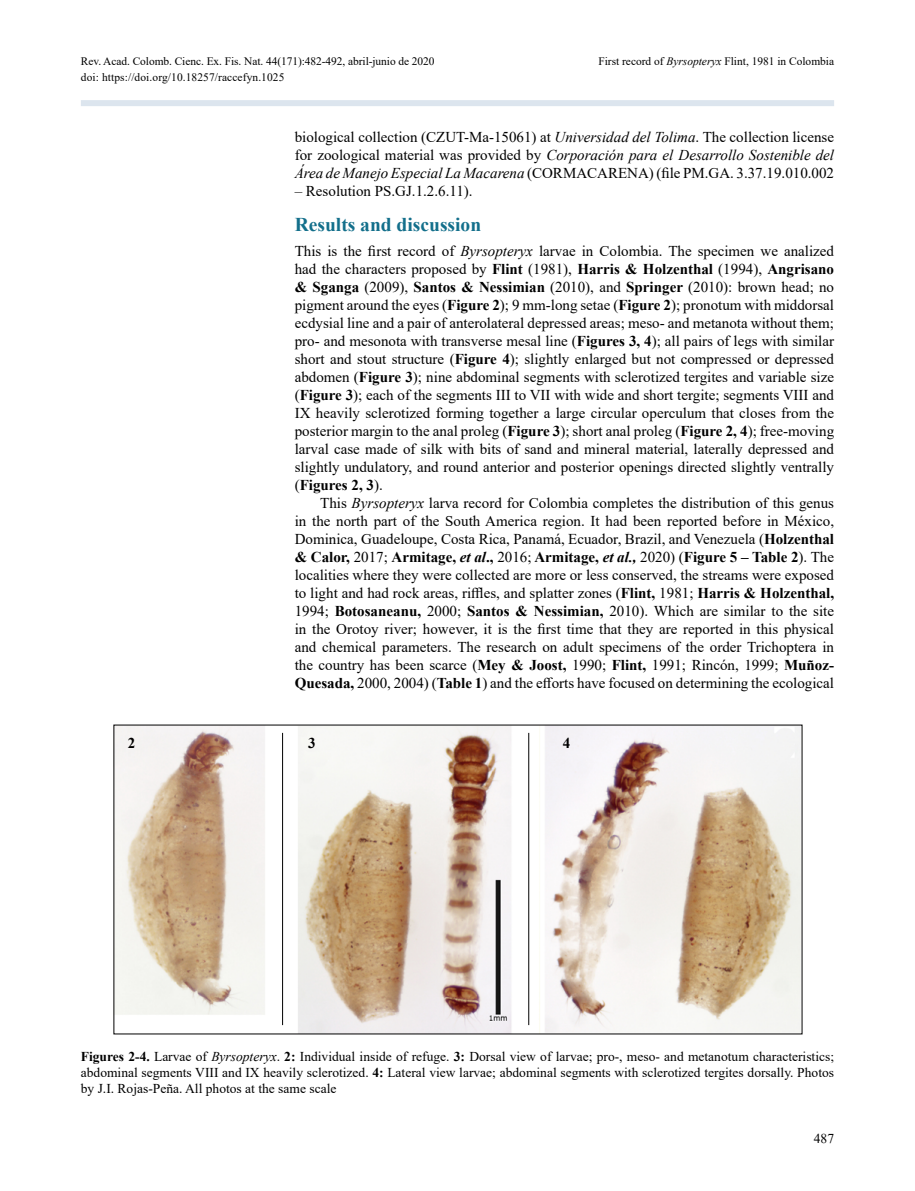
<style>
.page{position:relative;width:915px;height:1191px;background:#fff}
.page>*{position:absolute;margin:0;border:0;box-sizing:border-box;transform-origin:0 0}
.t1{font:700 19.5px "Times New Roman";color:#136f8b}
.t2{font:15px/18px "Times New Roman";color:#000;text-align:justify}
.t3{font:700 15px "Times New Roman";color:#000}
.t4{font:13.5px/16.2px "Times New Roman";color:#000;text-align:justify}
.t5{font:11.4px "Times New Roman";color:#000}
.s1{font-style:italic}
.s2{font-weight:700}
.s3{font-weight:700;font-style:italic}
</style>
<div class="page">
<div style="left:81px;top:100px;width:752px;height:6px;background:#dce5ee"></div>
<img style="left:115px;top:726px;width:685px;height:306px">
<hr style="left:282px;top:733px;width:1px;height:292px;background:#000">
<hr style="left:528px;top:733px;width:1px;height:292px;background:#000">
<p class="t5" style="left:81px;top:53px;width:355px">Rev. Acad. Colomb. Cienc. Ex. Fis. Nat. 44(171):482-492, abril-junio de 2020</p>
<p class="t5" style="left:81px;top:69px;width:205px">doi: https://doi.org/10.18257/raccefyn.1025</p>
<p class="t5" style="left:598px;top:53px;width:237px">First record of <span class="s1">Byrsopteryx</span> Flint, 1981 in Colombia</p>
<p class="t2" style="left:294px;top:128px;width:540px">biological collection (CZUT-Ma-15061) at <span class="s1">Universidad del Tolima</span>. The collection license for zoological material was provided by <span class="s1">Corporación para el Desarrollo Sostenible del Área de Manejo Especial La Macarena</span> (CORMACARENA) (file PM.GA. 3.37.19.010.002</p>
<p class="t2" style="left:294px;top:182px;width:179px">– Resolution PS.GJ.1.2.6.11).</p>
<h1 class="t1" style="left:294px;top:211px;width:188px">Results and discussion</h1>
<p class="t2" style="left:294px;top:241px;width:540px">This is the first record of <span class="s1">Byrsopteryx</span> larvae in Colombia. The specimen we analized had the characters proposed by <span class="s2">Flint</span> (1981), <span class="s2">Harris &amp; Holzenthal</span> (1994), <span class="s2">Angrisano &amp; Sganga</span> (2009), <span class="s2">Santos &amp; Nessimian</span> (2010), and <span class="s2">Springer</span> (2010): brown head; no pigment around the eyes (<span class="s2">Figure 2</span>); 9 mm-long setae (<span class="s2">Figure 2</span>); pronotum with middorsal ecdysial line and a pair of anterolateral depressed areas; meso- and metanota without them; pro- and mesonota with transverse mesal line (<span class="s2">Figures 3, 4</span>); all pairs of legs with similar short and stout structure (<span class="s2">Figure 4</span>); slightly enlarged but not compressed or depressed abdomen (<span class="s2">Figure 3</span>); nine abdominal segments with sclerotized tergites and variable size (<span class="s2">Figure 3</span>); each of the segments III to VII with wide and short tergite; segments VIII and IX heavily sclerotized forming together a large circular operculum that closes from the posterior margin to the anal proleg (<span class="s2">Figure 3</span>); short anal proleg (<span class="s2">Figure 2, 4</span>); free-moving larval case made of silk with bits of sand and mineral material, laterally depressed and slightly undulatory, and round anterior and posterior openings directed slightly ventrally (<span class="s2">Figures 2, 3</span>).</p>
<p class="t2" style="left:294px;top:494px;width:541px;text-indent:26px">This <span class="s1">Byrsopteryx</span> larva record for Colombia completes the distribution of this genus in the north part of the South America region. It had been reported before in México, Dominica, Guadeloupe, Costa Rica, Panamá, Ecuador, Brazil, and Venezuela (<span class="s2">Holzenthal &amp; Calor,</span> 2017; <span class="s2">Armitage,</span> <span class="s3">et al</span><span class="s2">.,</span> 2016; <span class="s2">Armitage,</span> <span class="s3">et al.,</span> 2020) (<span class="s2">Figure 5 – Table 2</span>). The localities where they were collected are more or less conserved, the streams were exposed to light and had rock areas, riffles, and splatter zones (<span class="s2">Flint,</span> 1981; <span class="s2">Harris &amp; Holzenthal, </span>1994; <span class="s2">Botosaneanu,</span> 2000; <span class="s2">Santos &amp; Nessimian,</span> 2010). Which are similar to the site in the Orotoy river; however, it is the first time that they are reported in this physical and chemical parameters. The research on adult specimens of the order Trichoptera in the country has been scarce (<span class="s2">Mey &amp; Joost,</span> 1990; <span class="s2">Flint,</span> 1991; Rincón, 1999; <span class="s2">Muñoz-Quesada,</span> 2000, 2004) (<span class="s2">Table 1</span>) and the efforts have focused on determining the ecological</p>
<p class="t3" style="left:128px;top:732px;width:9px">2</p>
<p class="t3" style="left:308px;top:732px;width:9px">3</p>
<p class="t3" style="left:562px;top:732px;width:9px">4</p>
<p class="t4" style="left:81px;top:1047px;width:754px"><span class="s2">Figures 2-4.</span> Larvae of <span class="s1">Byrsopteryx</span>. <span class="s2">2:</span> Individual inside of refuge. <span class="s2">3:</span> Dorsal view of larvae; pro-, meso- and metanotum characteristics; abdominal segments VIII and IX heavily sclerotized. <span class="s2">4:</span> Lateral view larvae; abdominal segments with sclerotized tergites dorsally. Photos by J.I. Rojas-Peña. All photos at the same scale</p>
<p class="t4" style="left:813px;top:1129px;width:22px">487</p>
</div>
